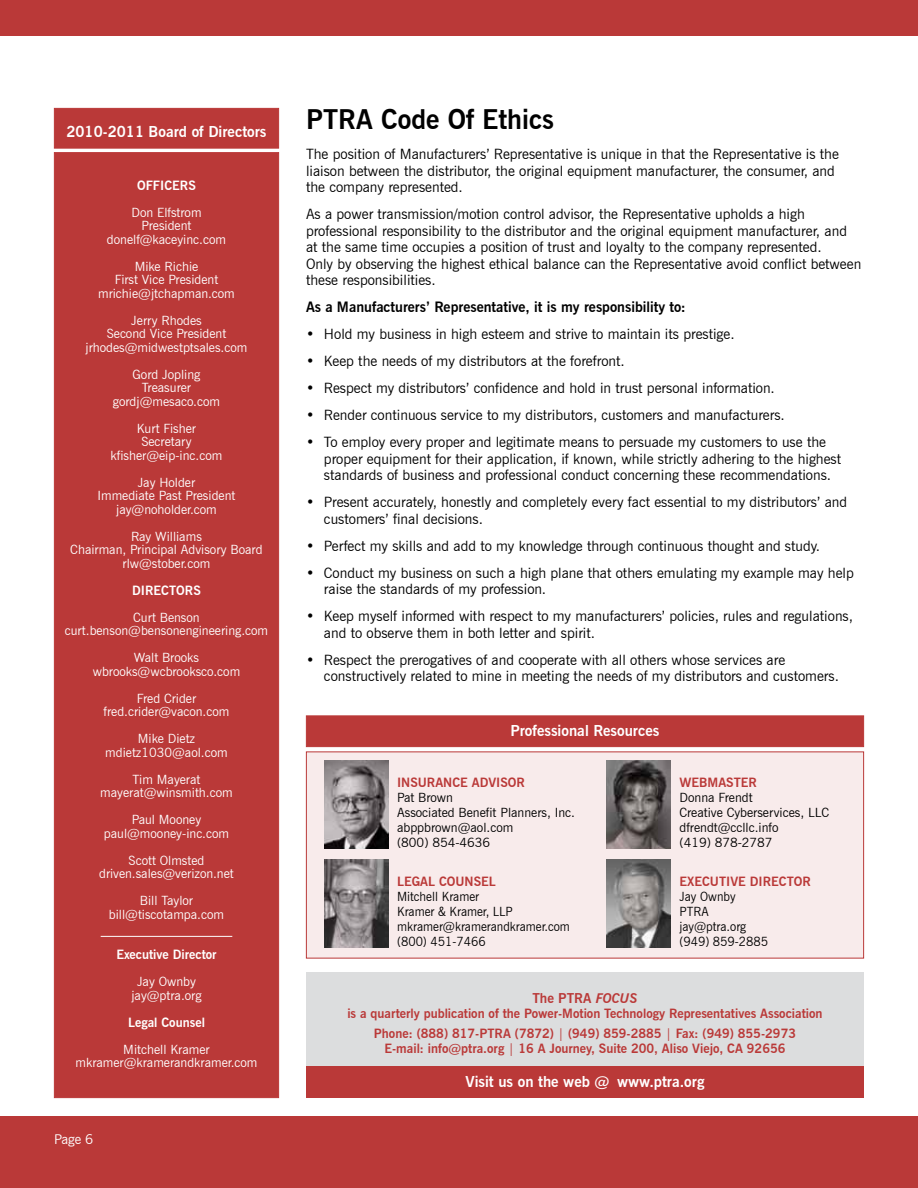
<style>
.page{position:relative;width:918px;height:1188px;background:#fff}
.page>*{position:absolute;margin:0;border:0;box-sizing:border-box;transform-origin:0 0}
.t1{font:700 27px "News Gothic BT";color:#000}
.t2{font:700 15px "News Gothic BT";color:#fff}
.t3{font:14.25px/16.5px "News Gothic BT";color:#000}
.t4{font:700 14.25px "News Gothic BT";color:#000}
.t5{font:700 13.5px "News Gothic BT";color:#ba3938}
.t6{font:13.5px "News Gothic BT";color:#fff}
.t7{font:12.75px/13.5px "News Gothic BT";color:#fff;text-align:center}
.t8{font:700 12.75px/19.5px "News Gothic BT";color:#ba3938;text-align:center}
.t9{font:12.75px/15px "News Gothic BT";color:#000}
.t10{font:12.75px/15px "News Gothic BT";color:#000;scale:.95 1}
.t11{font:700 12.75px "News Gothic BT";color:#fff}
.s1{font-style:italic}
.s2{font-weight:400}
</style>
<div class="page">
<div style="left:0;top:1116px;width:918px;height:72px;background:#ba3938"></div>
<div style="left:0;top:0;width:918px;height:36px;background:#ba3938"></div>
<div style="left:54px;top:108px;width:225px;height:40px;background:#ba3938"></div>
<div style="left:306px;top:752px;width:558px;height:206px;background:#f8ebeb"></div>
<div style="left:306px;top:972px;width:558px;height:126px;background:#dcddde"></div>
<div style="left:306px;top:1066px;width:558px;height:32px;background:#ba3938"></div>
<div style="left:54px;top:152px;width:225px;height:946px;background:#ba3938"></div>
<hr style="left:101px;top:936px;width:131px;height:1px;background:#fff">
<div style="left:306px;top:716px;width:558px;height:31px;background:#ba3938"></div>
<img style="left:324px;top:760px;width:65px;height:89px">
<img style="left:324px;top:860px;width:65px;height:88px">
<img style="left:606px;top:760px;width:65px;height:89px">
<img style="left:606px;top:860px;width:65px;height:88px">
<p class="t2" style="left:66px;top:123px;width:202px">2010-2011 Board of Directors</p>
<p class="t11" style="left:137px;top:177px;width:36px">Officers</p>
<p class="t7" style="left:107px;top:205px;width:121px">Don Elfstrom<br>President donelf@kaceyinc.com</p>
<p class="t7" style="left:98px;top:259px;width:138px">Mike Richie<br>First Vice President mrichie@jtchapman.com</p>
<p class="t7" style="left:86px;top:313px;width:163px">Jerry Rhodes<br>Second Vice President jrhodes@midwestptsales. com</p>
<p class="t7" style="left:113px;top:367px;width:109px">Gord Jopling<br>Treasurer gordj@mesaco. com</p>
<p class="t7" style="left:111px;top:421px;width:113px">Kurt Fisher<br>Secretary kfisher@eip-inc.com</p>
<p class="t7" style="left:98px;top:475px;width:139px">Jay Holder<br>Immediate Past President jay@noholder.com</p>
<p class="t7" style="left:70px;top:529px;width:194px">Ray Williams<br>Chairman, Principal Advisory Board rlw@stober. com</p>
<p class="t11" style="left:132px;top:582px;width:22px">Directors</p>
<p class="t7" style="left:65px;top:610px;width:205px">Curt Benson<br>curt. benson@bensonengineering. com</p>
<p class="t7" style="left:93px;top:651px;width:149px">Walt Brooks wbrooks@wcbrooksco. com</p>
<p class="t7" style="left:104px;top:691px;width:127px">Fred Crider<br>fred. crider@vacon. com</p>
<p class="t7" style="left:105px;top:732px;width:124px">Mike Dietz mdietz1030@aol.com</p>
<p class="t7" style="left:100px;top:772px;width:134px">Tim Mayerat mayerat@winsmith. com</p>
<p class="t7" style="left:104px;top:813px;width:127px">Paul Mooney paul@mooney-inc.com</p>
<p class="t7" style="left:99px;top:853px;width:136px">Scott Olmsted driven.sales@verizon. net</p>
<p class="t7" style="left:109px;top:894px;width:117px">Bill Taylor bill@tiscotampa. com</p>
<p class="t11" style="left:116px;top:947px;width:102px">Executive Director</p>
<p class="t7" style="left:131px;top:975px;width:72px">Jay Ownby jay@ptra. org</p>
<p class="t11" style="left:128px;top:1015px;width:78px">Legal Counsel</p>
<p class="t7" style="left:76px;top:1042px;width:183px">Mitchell Kramer mkramer@kramerandkramer.com</p>
<p class="t6" style="left:54px;top:1131px;width:41px">Page 6</p>
<h1 class="t1" style="left:306px;top:103px;width:250px">PTRA Code Of Ethics</h1>
<p class="t3" style="left:306px;top:146px;width:534px">The position of Manufacturers’ Representative is unique in that the Representative is the liaison between the distributor, the original equipment manufacturer, the consumer, and the company represented.</p>
<p class="t3" style="left:306px;top:206px;width:557px">As a power transmission/motion control advisor, the Representative upholds a high professional responsibility to the distributor and the original equipment manufacturer, and at the same time occupies a position of trust and loyalty to the company represented.<br>Only by observing the highest ethical balance can the Representative avoid conflict between these responsibilities.</p>
<p class="t4" style="left:306px;top:299px;width:381px">As a Manufacturers’ Representative, it is my responsibility to:</p>
<p class="t3" style="left:306px;top:326px;width:430px">• Hold my business in high esteem and strive to maintain its prestige.</p>
<p class="t3" style="left:306px;top:353px;width:320px">• Keep the needs of my distributors at the forefront.</p>
<p class="t3" style="left:306px;top:380px;width:470px">• Respect my distributors’ confidence and hold in trust personal information.</p>
<p class="t3" style="left:306px;top:407px;width:480px">• Render continuous service to my distributors, customers and manufacturers.</p>
<p class="t3" style="left:324px;top:434px;width:519px;text-indent:-18px">• To employ every proper and legitimate means to persuade my customers to use the proper equipment for their application, if known, while strictly adhering to the highest standards of business and professional conduct concerning these recommendations.</p>
<p class="t3" style="left:324px;top:494px;width:525px;text-indent:-18px">• Present accurately, honestly and completely every fact essential to my distributors’ and customers’ final decisions.</p>
<p class="t3" style="left:306px;top:537px;width:516px">• Perfect my skills and add to my knowledge through continuous thought and study.</p>
<p class="t3" style="left:324px;top:564px;width:531px;text-indent:-18px">• Conduct my business on such a high plane that others emulating my example may help raise the standards of my profession.</p>
<p class="t3" style="left:324px;top:608px;width:531px;text-indent:-18px">• Keep myself informed with respect to my manufacturers’ policies, rules and regulations, and to observe them in both letter and spirit.</p>
<p class="t3" style="left:324px;top:651px;width:514px;text-indent:-18px">• Respect the prerogatives of and cooperate with all others whose services are constructively related to mine in meeting the needs of my distributors and customers.</p>
<p class="t2" style="left:511px;top:721px;width:150px">Professional Resources</p>
<p class="t8" style="left:397px;top:772px;width:23px">Insura</p>
<p class="t8" style="left:443px;top:772px;width:67px">nce Advisor</p>
<p class="t9" style="left:397px;top:790px;width:177px">Pat Brown<br>Associated Benefit Planners, Inc. abppbrown@aol.com<br>(800) 854-4636</p>
<p class="t8" style="left:397px;top:871px;width:9px">Lega</p>
<p class="t8" style="left:428px;top:871px;width:69px">l Cou nsel</p>
<p class="t10" style="left:397px;top:889px;width:183px">Mitchell Kramer<br>Kramer &amp; Kramer, LLP mkramer@kramerandkramer.com (800) 451-7466</p>
<p class="t8" style="left:680px;top:772px;width:22px">Webmaster</p>
<p class="t9" style="left:680px;top:790px;width:151px">Donna Frendt<br>Creative Cyberservices, LLC dfrendt@ccllc. info<br>(419) 878-2787</p>
<p class="t8" style="left:680px;top:871px;width:24px">Execut</p>
<p class="t8" style="left:726px;top:871px;width:46px">ive Director</p>
<p class="t10" style="left:680px;top:889px;width:95px">Jay Ownby<br>PTRA<br>jay@ptra. org (949) 859-2885</p>
<p class="t5" style="left:532px;top:990px;width:107px">The PTRA <span class="s1">FOCUS</span></p>
<p class="t8" style="left:347px;top:1004px;width:477px">is a quarterly publication of the Power-Motion Technology Representatives Association<br>Phone: (888) 817-PTRA (7872) <span class="s2">|</span> (949) 859-2885 <span class="s2">|</span> Fax: (949) 855-2973</p>
<p class="t8" style="left:384px;top:1038px;width:403px">E-mail: info@ptra.org <span class="s2">|</span> 16 A Journey, Suite 200, Aliso Viejo, CA 92656</p>
<p class="t2" style="left:465px;top:1072px;width:241px">Visit us on the web @ www.ptra.org</p>
</div>
